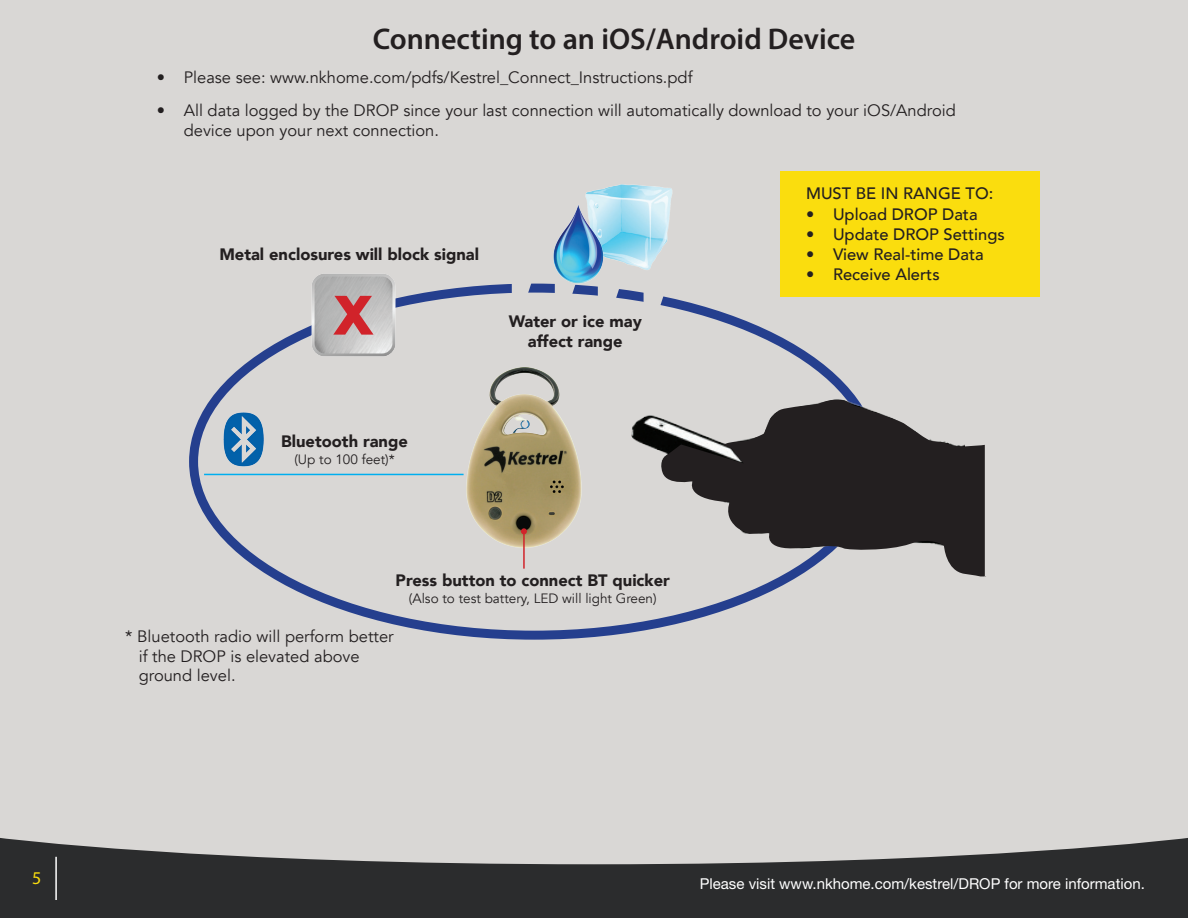
<style>
.page{position:relative;width:1188px;height:918px;background:#fff}
.page>*{position:absolute;margin:0;border:0;box-sizing:border-box;transform-origin:0 0}
.t1{font:600 30px "Myriad Pro";color:#231f20}
.t2{font:18px "Myriad Pro";color:#fadd0e}
.t3{font:16.5px/19.8px "Avenir";color:#231f20}
.t4{font:900 16.5px/19.8px "Avenir";color:#231f20;text-align:center}
.t5{font:500 16.5px "Avenir";color:#231f20}
.t6{font:15px "Helvetica Neue LT Std";color:#fff}
.t7{font:13.5px "Avenir";color:#231f20}
</style>
<div class="page">
<div style="left:0;top:0;width:1188px;height:917px;background:#d9d7d5"></div>
<svg style="left:0;top:838px;width:1188px;height:80px;fill:#2b2c2d"></svg>
<hr style="left:55px;top:857px;width:2px;height:43px;background:#fff">
<div style="left:780px;top:171px;width:260px;height:126px;background:#fadd0e"></div>
<img style="left:631px;top:390px;width:225px;height:60px">
<img style="left:311px;top:274px;width:85px;height:82px">
<img style="left:446px;top:367px;width:136px;height:181px">
<svg style="left:658px;top:397px;width:328px;height:180px;fill:#231f20"></svg>
<svg style="left:660px;top:296px;width:6px;height:11px"></svg>
<svg style="left:616px;top:293px;width:4px;height:6px"></svg>
<svg style="left:528px;top:283px;width:6px;height:10px"></svg>
<svg style="left:333px;top:296px;width:41px;height:39px;background:#c86f72"></svg>
<hr style="left:204px;top:474px;width:260px;height:1px;background:#00aeef">
<img style="left:224px;top:413px;width:40px;height:54px">
<hr style="left:523px;top:531px;width:2px;height:38px;background:#d1232a">
<svg style="left:521px;top:528px;width:6px;height:6px"></svg>
<img style="left:585px;top:184px;width:88px;height:86px">
<img style="left:534px;top:201px;width:86px;height:92px">
<h1 class="t1" style="left:373px;top:20px;width:484px">Connecting to an iOS/Android Device</h1>
<p class="t3" style="left:157px;top:67px;width:537px">• Please see: www.nkhome.com/pdfs/Kestrel_Connect_Instructions.pdf</p>
<p class="t3" style="left:184px;top:101px;width:774px;text-indent:-27px">• All data logged by the DROP since your last connection will automatically download to your iOS/Android device upon your next connection.</p>
<p class="t4" style="left:219px;top:243px;width:261px">Metal enclosures will block signal</p>
<p class="t4" style="left:509px;top:311px;width:135px">Water or ice may affect range</p>
<p class="t4" style="left:281px;top:431px;width:128px">Bluetooth range</p>
<p class="t7" style="left:294px;top:451px;width:102px">(Up to 100 feet)*</p>
<p class="t4" style="left:396px;top:570px;width:276px">Press button to connect BT quicker</p>
<p class="t7" style="left:409px;top:590px;width:249px">(Also to test battery, LED will light Green)</p>
<p class="t3" style="left:139px;top:627px;width:256px;text-indent:-13px">* Bluetooth radio will perform better if the DROP is elevated above ground level.</p>
<p class="t5" style="left:806px;top:179px;width:189px">MUST BE IN RANGE TO:</p>
<p class="t5" style="left:806px;top:200px;width:173px">• Upload DROP Data</p>
<p class="t5" style="left:806px;top:220px;width:200px">• Update DROP Settings</p>
<p class="t5" style="left:806px;top:240px;width:179px">• View Real-time Data</p>
<p class="t5" style="left:806px;top:260px;width:135px">• Receive Alerts</p>
<p class="t2" style="left:32px;top:867px;width:11px">5</p>
<p class="t6" style="left:700px;top:875px;width:447px">Please visit www.nkhome.com/kestrel/DROP for more information.</p>
</div>
